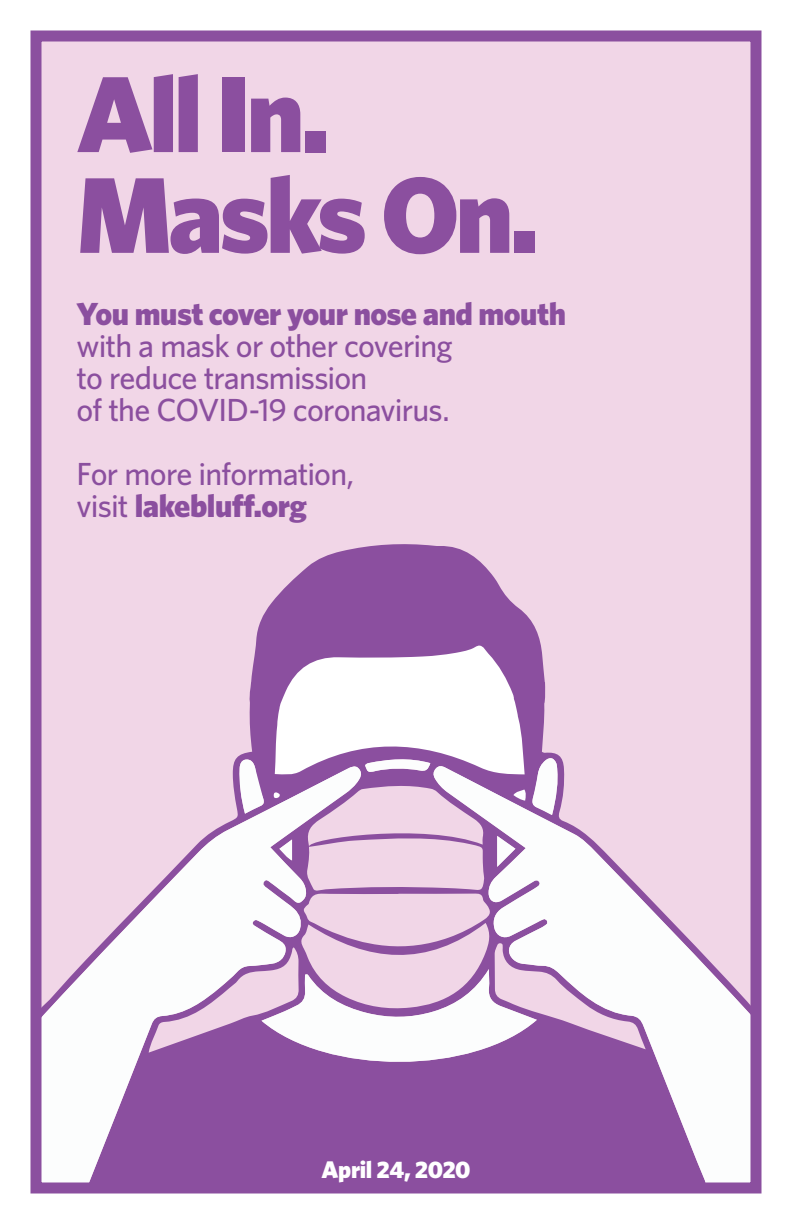
<style>
.page{position:relative;width:792px;height:1224px;background:#fff}
.page>*{position:absolute;margin:0;border:0;box-sizing:border-box;transform-origin:0 0}
.t1{font:900 108px/100.8px "Whitney HTF";letter-spacing:-.04em;color:#8b4f9f}
.t2{font:500 32px/32px "Whitney HTF";letter-spacing:-.025em;color:#8b4f9f}
.t3{font:900 32px "Whitney HTF";letter-spacing:-.015em;color:#8b4f9f}
.t4{font:900 24px "Whitney HTF";letter-spacing:-.02em;color:#fff}
.s1{font-weight:900}
</style>
<div class="page">
<div style="left:36px;top:36px;width:720px;height:1152px;background:#f1d6e7"></div>
<svg style="left:233px;top:544px;width:331px;height:638px"></svg>
<svg style="left:42px;top:765px;width:320px;height:417px"></svg>
<svg style="left:433px;top:765px;width:317px;height:417px"></svg>
<svg style="left:261px;top:969px;width:276px;height:107px"></svg>
<svg style="left:532px;top:757px;width:27px;height:58px;background:#d6c2dd"></svg>
<svg style="left:239px;top:759px;width:25px;height:55px"></svg>
<svg style="left:365px;top:757px;width:65px;height:15px"></svg>
<svg style="left:497px;top:836px;width:18px;height:31px"></svg>
<svg style="left:279px;top:839px;width:13px;height:21px"></svg>
<div style="left:30px;top:30px;width:732px;height:1164px;border:11px solid #8b4f9f"></div>
<h1 class="t1" style="left:77px;top:61px;width:464px">All In.<br>Masks On.</h1>
<p class="t3" style="left:77px;top:295px;width:491px">You must cover your nose and mouth</p>
<p class="t2" style="left:77px;top:329px;width:378px">with a mask or other covering to reduce transmission<br>of the COVID-19 coronavirus.</p>
<p class="t2" style="left:77px;top:457px;width:279px">For more information, visit <span class="s1">lakebluff.org</span></p>
<p class="t4" style="left:322px;top:1155px;width:151px">April 24, 2020</p>
</div>
